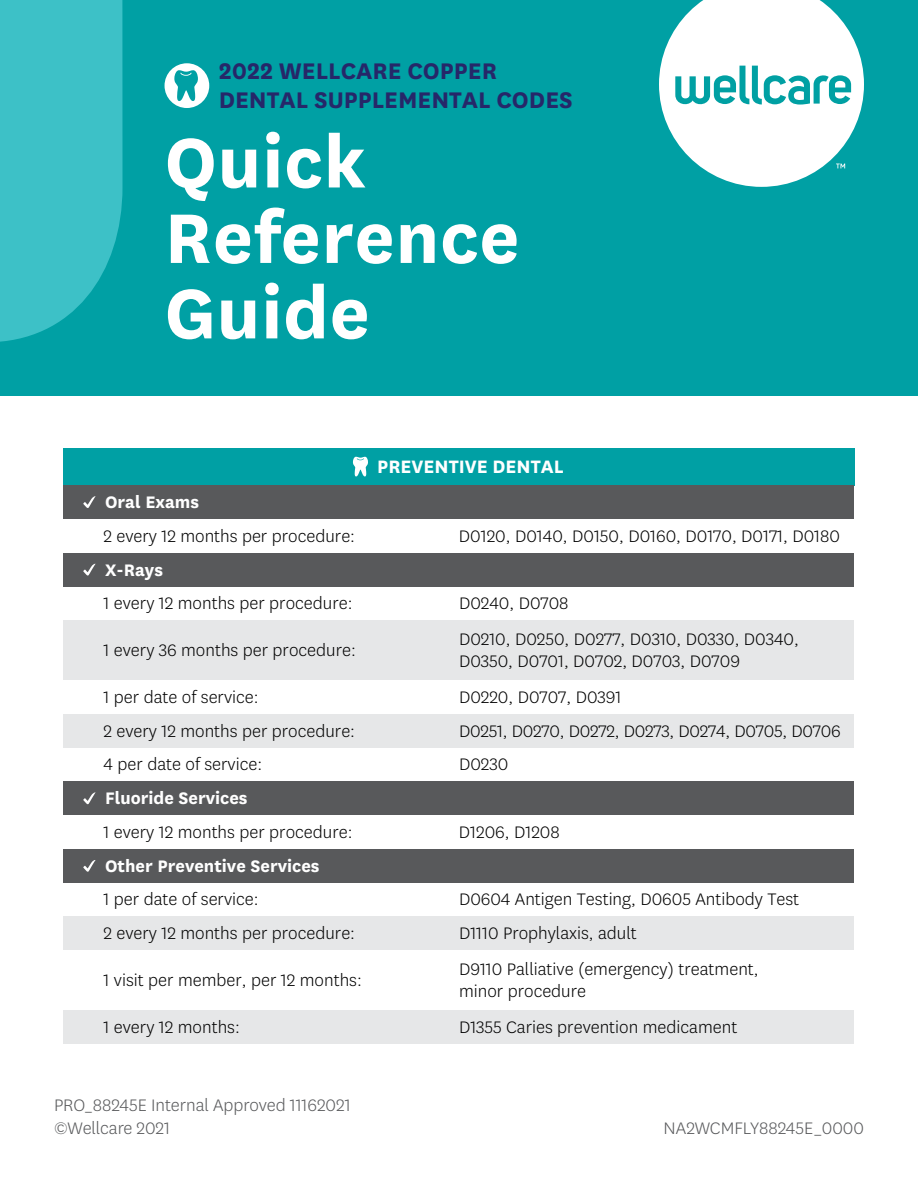
<style>
.page{position:relative;width:918px;height:1188px;background:#fff}
.page>*{position:absolute;margin:0;border:0;box-sizing:border-box;transform-origin:0 0}
.t1{font:700 81.9px/75.4px "Centene Sans";letter-spacing:.01em;color:#fff}
.t2{font:700 26.4px/29px "Centene Sans";color:#262769}
.t3{font:700 21px "Centene Sans";color:#fff}
.t4{font:300 19.5px/22.5px "Centene Sans";color:#000}
.t5{font:300 19.5px/23.4px "Centene Sans";color:#58595b}
.t6{font:700 19.5px "Centene Sans";color:#fff}
</style>
<div class="page">
<div style="left:63px;top:620px;width:383px;height:60px;background:#e6e7e8"></div>
<div style="left:446px;top:620px;width:408px;height:60px;background:#e6e7e8"></div>
<div style="left:63px;top:714px;width:383px;height:34px;background:#e6e7e8"></div>
<div style="left:446px;top:714px;width:408px;height:34px;background:#e6e7e8"></div>
<div style="left:63px;top:916px;width:383px;height:34px;background:#e6e7e8"></div>
<div style="left:446px;top:916px;width:408px;height:34px;background:#e6e7e8"></div>
<div style="left:63px;top:1010px;width:383px;height:34px;background:#e6e7e8"></div>
<div style="left:446px;top:1010px;width:408px;height:34px;background:#e6e7e8"></div>
<div style="left:0;top:0;width:918px;height:396px;background:#00a0a4"></div>
<svg style="left:0;top:0;width:123px;height:342px;background:#36bdc3"></svg>
<div style="left:63px;top:448px;width:791px;height:37px;background:#00a0a4"></div>
<div style="left:63px;top:485px;width:383px;height:34px;background:#58595b"></div>
<div style="left:446px;top:485px;width:408px;height:34px;background:#58595b"></div>
<svg style="left:83px;top:496px;width:13px;height:12px"></svg>
<svg style="left:353px;top:457px;width:15px;height:19px"></svg>
<div style="left:165px;top:64px;width:43px;height:43px;background:#fff;border-radius:50%"></div>
<div style="left:165px;top:63px;width:44px;height:45px;border:2px solid #fff;border-radius:50%"></div>
<svg style="left:174px;top:70px;width:24px;height:31px"></svg>
<svg style="left:659px;top:0;width:205px;height:187px"></svg>
<div style="left:63px;top:553px;width:383px;height:34px;background:#58595b"></div>
<div style="left:446px;top:553px;width:408px;height:34px;background:#58595b"></div>
<svg style="left:83px;top:563px;width:13px;height:13px"></svg>
<div style="left:63px;top:781px;width:383px;height:34px;background:#58595b"></div>
<div style="left:446px;top:781px;width:408px;height:34px;background:#58595b"></div>
<svg style="left:83px;top:792px;width:13px;height:13px"></svg>
<div style="left:63px;top:849px;width:383px;height:34px;background:#58595b"></div>
<div style="left:446px;top:849px;width:408px;height:34px;background:#58595b"></div>
<svg style="left:83px;top:860px;width:13px;height:12px"></svg>
<p class="t2" style="left:219px;top:55px;width:356px">2022 WELLCARE COPPER<br>DENTAL SUPPLEMENTAL CODES</p>
<h1 class="t1" style="left:165px;top:119px;width:356px">Quick<br>Reference<br>Guide</h1>
<h2 class="t3" style="left:377px;top:452px;width:188px">PREVENTIVE DENTAL</h2>
<p class="t6" style="left:105px;top:488px;width:96px">Oral Exams</p>
<p class="t4" style="left:104px;top:524px;width:253px">2 every 12 months per procedure:</p>
<p class="t4" style="left:459px;top:524px;width:383px">D0120, D0140, D0150, D0160, D0170, D0171, D0180</p>
<p class="t6" style="left:105px;top:556px;width:59px">X-Rays</p>
<p class="t4" style="left:104px;top:591px;width:250px">1 every 12 months per procedure:</p>
<p class="t4" style="left:459px;top:591px;width:111px">D0240, D0708</p>
<p class="t4" style="left:104px;top:638px;width:254px">1 every 36 months per procedure:</p>
<p class="t4" style="left:459px;top:627px;width:341px">D0210, D0250, D0277, D0310, D0330, D0340,<br>D0350, D0701, D0702, D0703, D0709</p>
<p class="t4" style="left:104px;top:685px;width:157px">1 per date of service:</p>
<p class="t4" style="left:459px;top:685px;width:164px">D0220, D0707, D0391</p>
<p class="t4" style="left:104px;top:719px;width:253px">2 every 12 months per procedure:</p>
<p class="t4" style="left:459px;top:719px;width:383px">D0251, D0270, D0272, D0273, D0274, D0705, D0706</p>
<p class="t4" style="left:104px;top:753px;width:160px">4 per date of service:</p>
<p class="t4" style="left:459px;top:753px;width:51px">D0230</p>
<p class="t6" style="left:105px;top:784px;width:144px">Fluoride Services</p>
<p class="t4" style="left:104px;top:820px;width:250px">1 every 12 months per procedure:</p>
<p class="t4" style="left:459px;top:820px;width:102px">D1206, D1208</p>
<p class="t6" style="left:105px;top:852px;width:216px">Other Preventive Services</p>
<p class="t4" style="left:104px;top:888px;width:157px">1 per date of service:</p>
<p class="t4" style="left:459px;top:888px;width:342px">D0604 Antigen Testing, D0605 Antibody Test</p>
<p class="t4" style="left:104px;top:921px;width:253px">2 every 12 months per procedure:</p>
<p class="t4" style="left:459px;top:921px;width:179px">D1110 Prophylaxis, adult</p>
<p class="t4" style="left:104px;top:968px;width:260px">1 visit per member, per 12 months:</p>
<p class="t4" style="left:459px;top:957px;width:301px">D9110 Palliative (emergency) treatment, minor procedure</p>
<p class="t4" style="left:104px;top:1015px;width:138px">1 every 12 months:</p>
<p class="t4" style="left:459px;top:1015px;width:280px">D1355 Caries prevention medicament</p>
<p class="t5" style="left:54px;top:1092px;width:298px">PRO_88245E Internal Approved 11162021 ©Wellcare 2021</p>
<p class="t5" style="left:664px;top:1116px;width:202px">NA2WCMFLY88245E_0000</p>
</div>
